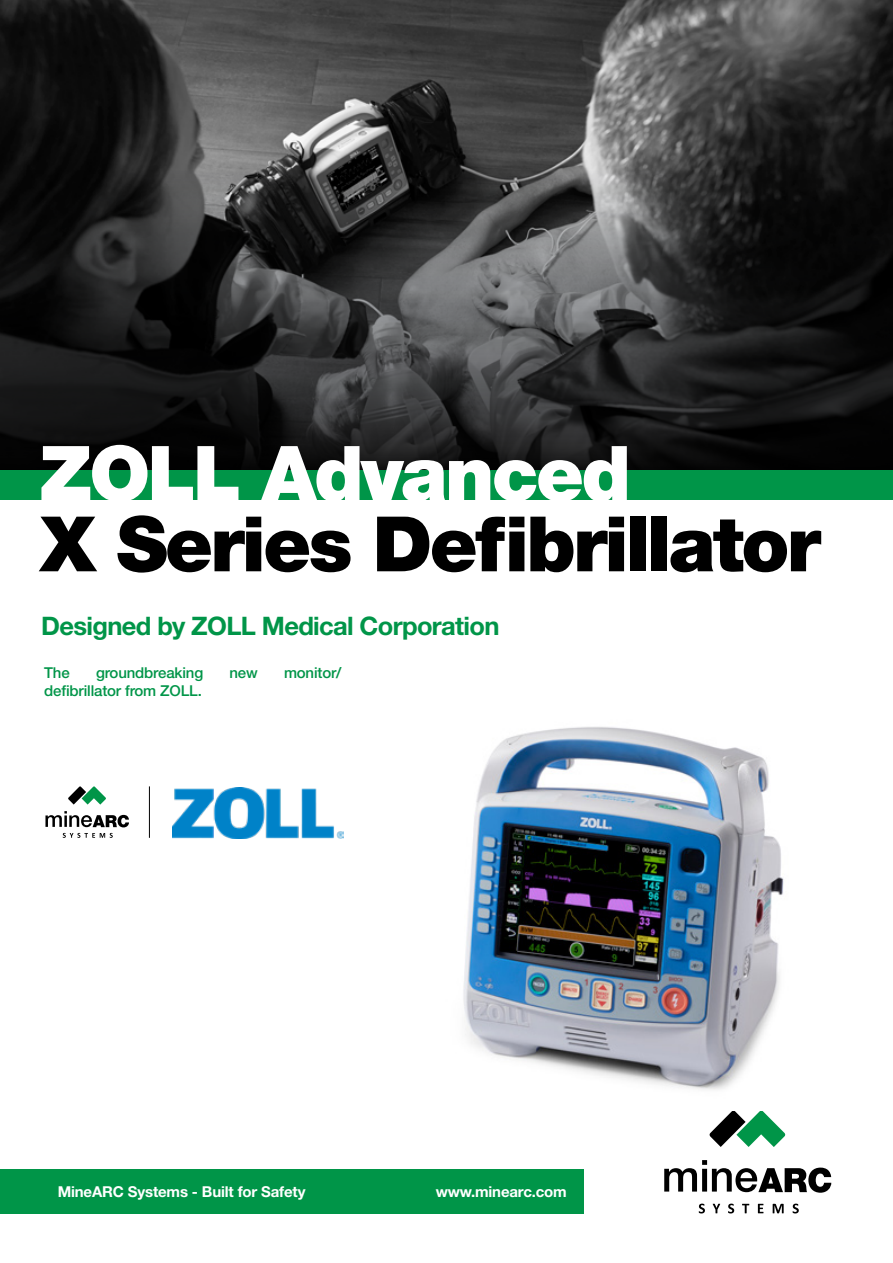
<style>
.page{position:relative;width:893px;height:1263px;background:#fff}
.page>*{position:absolute;margin:0;border:0;box-sizing:border-box;transform-origin:0 0}
.t1{font:900 76.5px "Helvetica Neue LT Std";letter-spacing:-.035em;color:#000}
.t2{font:900 76.5px "Helvetica Neue LT Std";letter-spacing:-.035em;color:#fff}
.t3{font:700 25.5px "Helvetica Neue LT Std";letter-spacing:-.025em;color:#009548}
.t4{font:500 15px "Helvetica Neue LT Std";letter-spacing:-.01em;color:#009548}
.t5{font:700 15px "Helvetica Neue LT Std";letter-spacing:-.01em;color:#fff}
</style>
<div class="page">
<img style="left:0;top:0;width:893px;height:170px">
<div style="left:0;top:1169px;width:583px;height:44px;background:#009548"></div>
<svg style="left:664px;top:1160px;width:167px;height:33px"></svg>
<svg style="left:699px;top:1203px;width:6px;height:10px"></svg>
<svg style="left:713px;top:1204px;width:7px;height:9px"></svg>
<svg style="left:728px;top:1203px;width:6px;height:10px"></svg>
<svg style="left:742px;top:1204px;width:7px;height:9px"></svg>
<svg style="left:758px;top:1204px;width:5px;height:9px"></svg>
<svg style="left:773px;top:1204px;width:11px;height:9px"></svg>
<svg style="left:793px;top:1203px;width:6px;height:10px"></svg>
<svg style="left:709px;top:1111px;width:77px;height:36px"></svg>
<svg style="left:0;top:170px;width:893px;height:301px;background:#282929"></svg>
<div style="left:0;top:471px;width:893px;height:29px;background:#009548"></div>
<svg style="left:45px;top:811px;width:84px;height:16px"></svg>
<svg style="left:63px;top:833px;width:50px;height:5px"></svg>
<svg style="left:68px;top:786px;width:38px;height:19px"></svg>
<hr style="left:149px;top:786px;width:1px;height:52px;background:#000">
<img style="left:173px;top:787px;width:170px;height:52px">
<img style="left:463px;top:727px;width:321px;height:363px">
<h1 class="t2" style="left:40px;top:428px;width:593px">ZOLL Advanced</h1>
<h1 class="t1" style="left:40px;top:498px;width:783px">X Series Defibrillator</h1>
<h2 class="t3" style="left:41px;top:610px;width:460px">Designed by ZOLL Medical Corporation</h2>
<p class="t4" style="left:44px;top:663px;width:27px">The</p>
<p class="t4" style="left:96px;top:663px;width:109px">groundbreaking</p>
<p class="t4" style="left:229px;top:663px;width:30px">new</p>
<p class="t4" style="left:284px;top:663px;width:59px">monitor/</p>
<p class="t4" style="left:44px;top:681px;width:159px">defibrillator from ZOLL.</p>
<p class="t5" style="left:58px;top:1182px;width:249px">MineARC Systems - Built for Safety</p>
<p class="t5" style="left:436px;top:1182px;width:133px">www.minearc.com</p>
</div>
